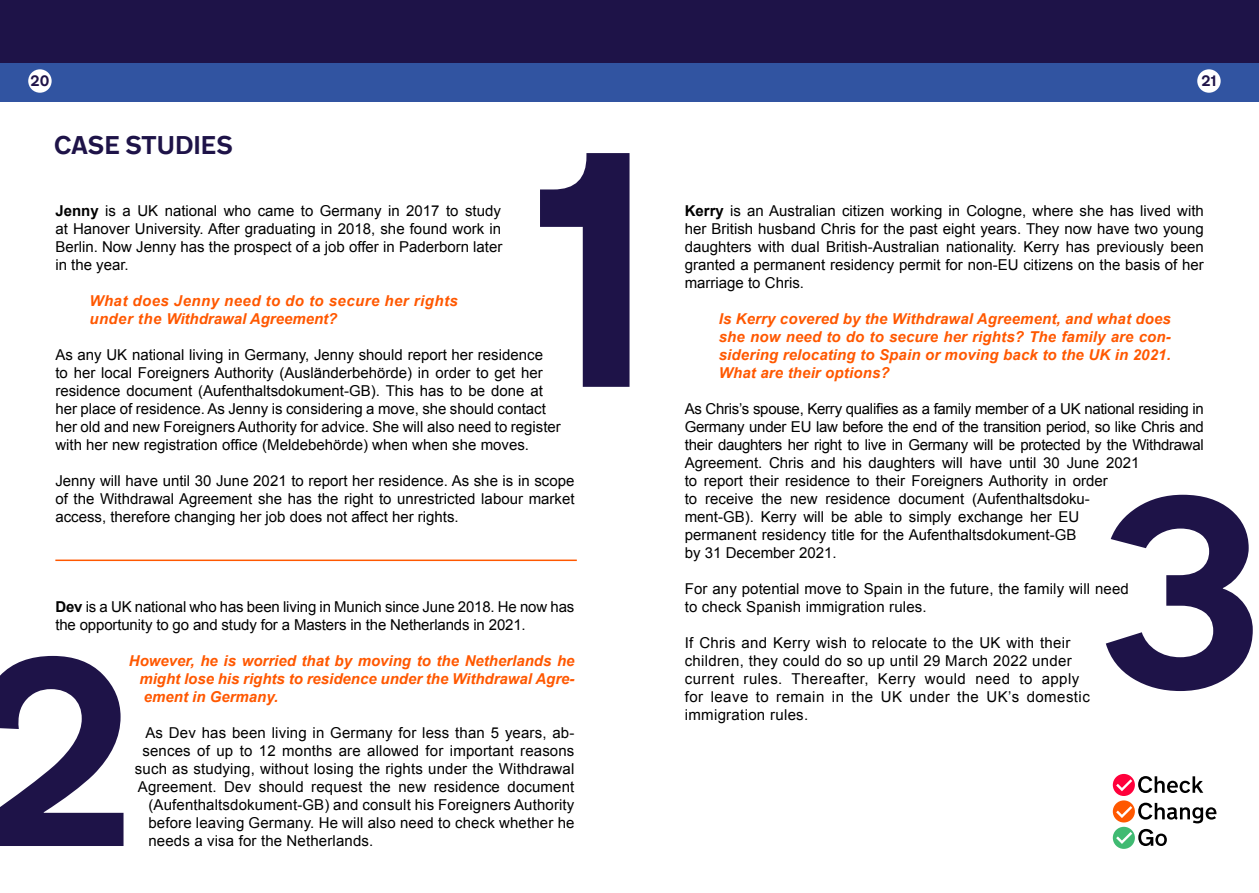
<style>
.page{position:relative;width:1259px;height:893px;background:#fff}
.page>*{position:absolute;margin:0;border:0;box-sizing:border-box;transform-origin:0 0}
.t1{font:700 25.5px "New Transport";color:#1e1348}
.t2{font:15px/18px "Arial";color:#000}
.t3{font:italic 700 15px/18px "Arial";color:#ff5800;text-align:justify}
.t4{font:15px/18px "Arial";letter-spacing:.02em;color:#000}
.t5{font:italic 700 15px/18px "Arial";letter-spacing:.03em;color:#ff5800}
.t6{font:700 15px "New Transport";color:#1e1348}
.s1{font-weight:700}
</style>
<div class="page">
<div style="left:0;top:0;width:1259px;height:64px;background:#1e1348"></div>
<div style="left:0;top:64px;width:1259px;height:38px;background:#3154a1"></div>
<div style="left:28px;top:69px;width:24px;height:24px;background:#fff;border-radius:50%"></div>
<div style="left:1197px;top:69px;width:23px;height:24px;background:#fff;border-radius:50%"></div>
<hr style="left:55px;top:560px;width:522px;height:1px;background:#ff5800">
<svg style="left:540px;top:153px;width:89px;height:234px"></svg>
<svg style="left:1105px;top:495px;width:147px;height:196px"></svg>
<svg style="left:0;top:656px;width:123px;height:190px"></svg>
<svg style="left:1112px;top:774px;width:23px;height:22px"></svg>
<svg style="left:1112px;top:800px;width:23px;height:22px"></svg>
<svg style="left:1138px;top:803px;width:78px;height:20px"></svg>
<svg style="left:1138px;top:776px;width:65px;height:17px"></svg>
<svg style="left:1138px;top:829px;width:28px;height:17px"></svg>
<svg style="left:1116px;top:779px;width:16px;height:12px"></svg>
<svg style="left:1116px;top:806px;width:16px;height:12px"></svg>
<svg style="left:1112px;top:827px;width:23px;height:22px"></svg>
<svg style="left:1116px;top:832px;width:16px;height:12px"></svg>
<p class="t6" style="left:30px;top:72px;width:20px">20</p>
<p class="t6" style="left:1201px;top:72px;width:16px">21</p>
<h1 class="t1" style="left:54px;top:129px;width:180px">CASE STUDIES</h1>
<p class="t2" style="left:55px;top:202px;width:448px;text-align:justify"><span class="s1">Jenny</span> is a UK national who came to Germany in 2017 to study at Hanover University. After graduating in 2018, she found work in Berlin. Now Jenny has the prospect of a job offer in Paderborn later in the year.</p>
<p class="t5" style="left:89px;top:292px;width:370px">What does Jenny need to do to secure her rights under the Withdrawal Agreement?</p>
<p class="t2" style="left:55px;top:346px;width:507px">As any UK national living in Germany, Jenny should report her residence<br>to her local Foreigners Authority (Ausländerbehörde) in order to get her residence document (Aufenthaltsdokument-GB). This has to be done at her place of residence. As Jenny is considering a move, she should contact her old and new Foreigners Authority for advice. She will also need to register with her new registration office (Meldebehörde) when when she moves.</p>
<p class="t2" style="left:55px;top:472px;width:521px;text-align:justify">Jenny will have until 30 June 2021 to report her residence. As she is in scope of the Withdrawal Agreement she has the right to unrestricted labour market access, therefore changing her job does not affect her rights.</p>
<p class="t2" style="left:55px;top:598px;width:520px"><span class="s1">Dev</span> is a UK national who has been living in Munich since June 2018. He now has the opportunity to go and study for a Masters in the Netherlands in 2021.</p>
<p class="t3" style="left:129px;top:652px;width:447px">However, he is worried that by moving to the Netherlands he</p>
<p class="t3" style="left:139px;top:670px;width:437px">might lose his rights to residence under the Withdrawal Agre-</p>
<p class="t3" style="left:144px;top:688px;width:136px">ement in Germany.</p>
<p class="t2" style="left:145px;top:724px;width:430px">As Dev has been living in Germany for less than 5 years, ab-</p>
<p class="t2" style="left:142px;top:742px;width:433px">sences of up to 12 months are allowed for important reasons</p>
<p class="t2" style="left:135px;top:760px;width:441px">such as studying, without losing the rights under the Withdrawal</p>
<p class="t2" style="left:138px;top:778px;width:438px">Agreement. Dev should request the new residence document</p>
<p class="t2" style="left:148px;top:796px;width:427px">(Aufenthaltsdokument-GB) and consult his Foreigners Authority</p>
<p class="t2" style="left:148px;top:814px;width:427px">before leaving Germany. He will also need to check whether he</p>
<p class="t2" style="left:148px;top:832px;width:226px">needs a visa for the Netherlands.</p>
<p class="t2" style="left:685px;top:202px;width:520px;text-align:justify"><span class="s1">Kerry</span> is an Australian citizen working in Cologne, where she has lived with her British husband Chris for the past eight years. They now have two young daughters with dual British-Australian nationality. Kerry has previously been granted a permanent residency permit for non-EU citizens on the basis of her marriage to Chris.</p>
<p class="t3" style="left:719px;top:310px;width:454px">Is Kerry covered by the Withdrawal Agreement, and what does she now need to do to secure her rights? The family are con&shy;sidering relocating to Spain or moving back to the UK in 2021.<br>What are their options?</p>
<p class="t2" style="left:685px;top:400px;width:521px">As Chris’s spouse, Kerry qualifies as a family member of a UK national residing in Germany under EU law before the end of the transition period, so like Chris and their daughters her right to live in Germany will be protected by the Withdrawal Agreement. Chris and his daughters will have until 30 June 2021<br>to report their residence to their Foreigners Authority in order<br>to receive the new residence document (Aufenthaltsdoku-<br>ment-GB). Kerry will be able to simply exchange her EU<br>permanent residency title for the Aufenthaltsdokument-GB<br>by 31 December 2021.</p>
<p class="t2" style="left:685px;top:580px;width:445px">For any potential move to Spain in the future, the family will need to check Spanish immigration rules.</p>
<p class="t4" style="left:685px;top:634px;width:406px">If Chris and Kerry wish to relocate to the UK with their children, they could do so up until 29 March 2022 under current rules. Thereafter, Kerry would need to apply for leave to remain in the UK under the UK’s domestic immigration rules.</p>
</div>
